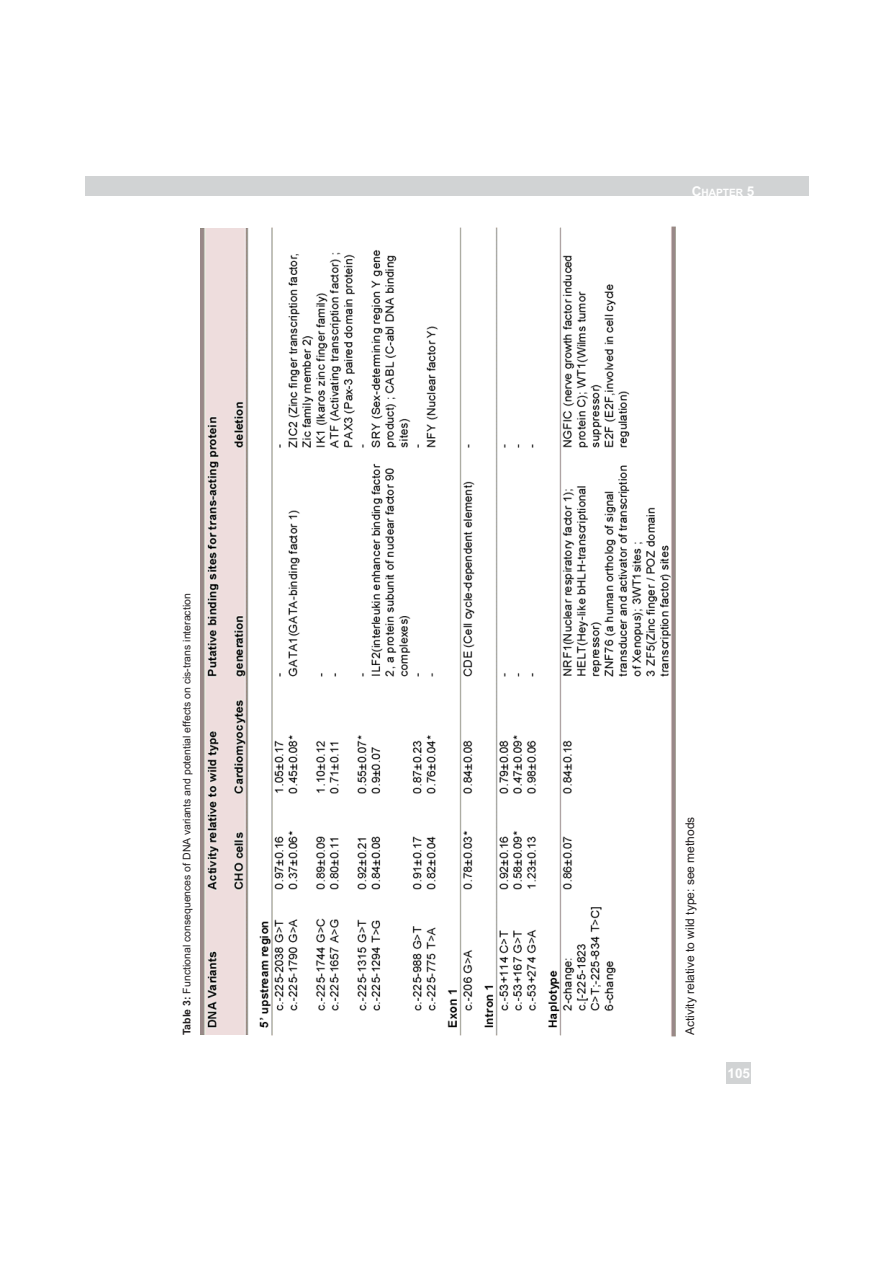
<style>
.page{position:relative;width:893px;height:1263px;background:#fff}
.page>*{position:absolute;margin:0;border:0;box-sizing:border-box;transform-origin:0 0}
.t1{font:700 13.5px "Arial";color:#fff}
.t2{font:12px "Arial";color:#231f20}
.t3{font:10.5px "Arial";color:#231f20}
.t4{font:700 10.2px "Arial";color:#fff}
.s1{font-weight:700}
.s2{font-size:13.5px}
</style>
<div class="page">
<img style="left:200px;top:226px;width:476px;height:811px">
<div style="left:85px;top:176px;width:723px;height:20px;background:#d1d3d4"></div>
<div style="left:726px;top:1062px;width:25px;height:22px;background:#d1d3d4"></div>
<div style="left:199px;top:1035px;width:55px;height:7px;background:#fff"></div>
<hr style="left:199px;top:224px;width:51px;height:4px;background:#fff">
<p class="t3" style="left:183px;top:1035px;width:443px;rotate:-90deg"><span class="s1">Table 3:</span> Functional consequences of DNA variants and potential effects on cis-trans interaction</p>
<p class="t4" style="left:691px;top:187px;width:64px"><span class="s2">C</span>HAPTER <span class="s2">5</span></p>
<p class="t2" style="left:685px;top:1035px;width:220px;rotate:-90deg">Activity relative to wild type: see methods</p>
<p class="t1" style="left:727px;top:1066px;width:24px">105</p>
</div>
